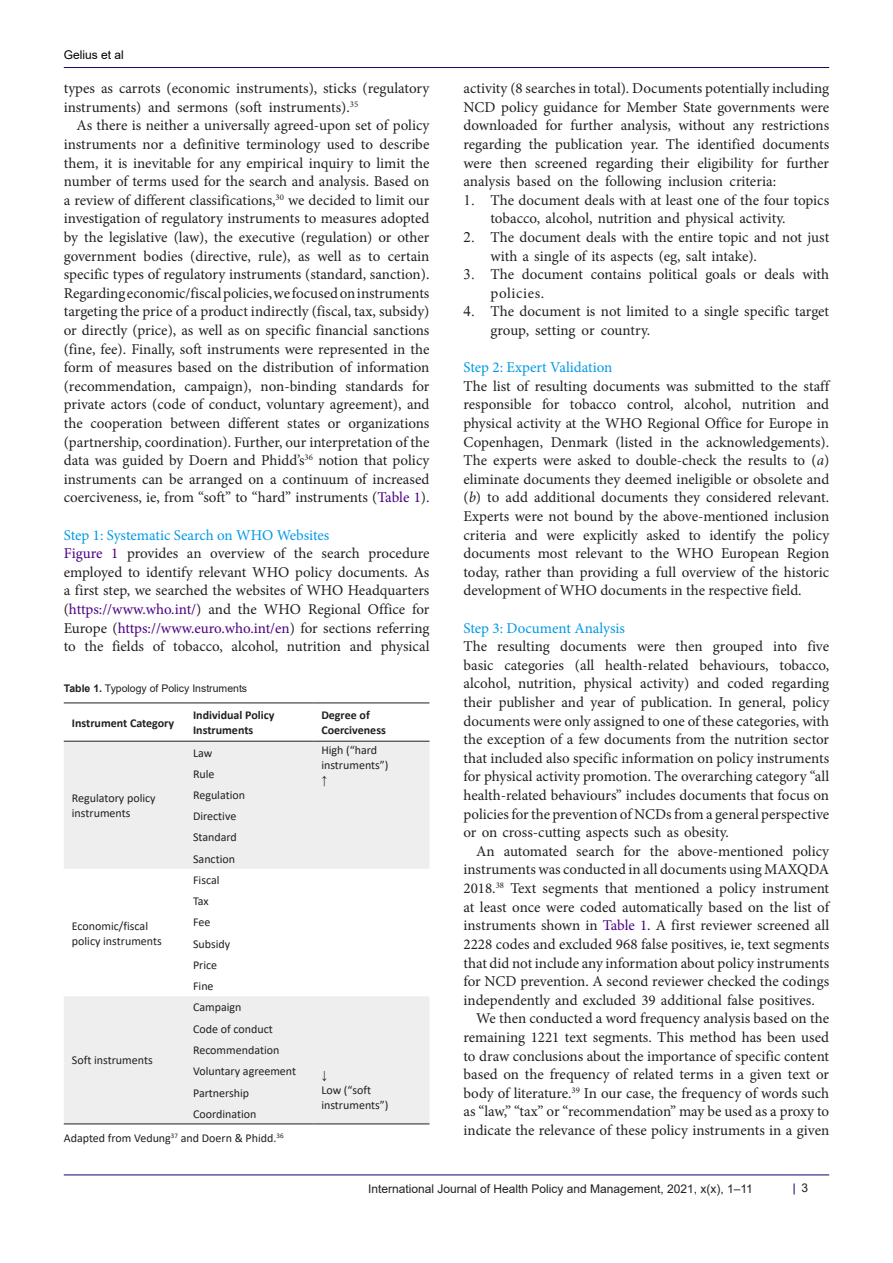
<style>
.page{position:relative;width:893px;height:1263px;background:#fff}
.page>*{position:absolute;margin:0;border:0;box-sizing:border-box;transform-origin:0 0}
.t1{font:15px/18.6px "Minion Pro";color:#231f20;text-align:justify}
.t2{font:15px "Minion Pro";color:#0099e5}
.t3{font:12px/15px "Calibri";color:#231f20}
.t4{font:700 12px/15px "Calibri";color:#231f20}
.t5{font:12px "Arial";color:#231f20}
.t6{font:12px "Arial";color:#000001}
.t7{font:12px "Times New Roman";color:#231f20}
.t8{font:10.5px "Arial";color:#231f20}
.s1{color:#4b0082}
.s2{font-weight:700}
.s3{font-style:italic}
</style>
<div class="page">
<hr style="left:64px;top:67px;width:765px;height:1px;background:#190066">
<hr style="left:64px;top:1175px;width:765px;height:1px;background:#190066">
<svg style="left:64px;top:742px;width:365px;height:381px;fill:#eee"></svg>
<hr style="left:64px;top:702px;width:121px;height:1px;background:#231f20">
<hr style="left:185px;top:702px;width:128px;height:1px;background:#231f20">
<hr style="left:313px;top:702px;width:116px;height:1px;background:#231f20">
<hr style="left:64px;top:741px;width:121px;height:1px;background:#231f20">
<hr style="left:185px;top:741px;width:128px;height:1px;background:#231f20">
<hr style="left:313px;top:741px;width:116px;height:1px;background:#231f20">
<hr style="left:64px;top:1123px;width:121px;height:1px;background:#231f20">
<hr style="left:185px;top:1123px;width:128px;height:1px;background:#231f20">
<hr style="left:313px;top:1123px;width:116px;height:1px;background:#231f20">
<p class="t6" style="left:64px;top:46px;width:62px">Gelius et al</p>
<p class="t1" style="left:64px;top:79px;width:367px">types as carrots (economic instruments), sticks (regulatory instruments) and sermons (soft instruments).<sup>35</sup></p>
<p class="t1" style="left:64px;top:116px;width:367px;text-indent:13px">As there is neither a universally agreed-upon set of policy instruments nor a definitive terminology used to describe them, it is inevitable for any empirical inquiry to limit the number of terms used for the search and analysis. Based on a review of different classifications,<sup>30</sup> we decided to limit our investigation of regulatory instruments to measures adopted by the legislative (law), the executive (regulation) or other government bodies (directive, rule), as well as to certain specific types of regulatory instruments (standard, sanction).<br>Regarding economic/fiscal policies, we focused on instruments targeting the price of a product indirectly (fiscal, tax, subsidy) or directly (price), as well as on specific financial sanctions (fine, fee). Finally, soft instruments were represented in the form of measures based on the distribution of information (recommendation, campaign), non-binding standards for private actors (code of conduct, voluntary agreement), and the cooperation between different states or organizations (partnership, coordination). Further, our interpretation of the data was guided by Doern and Phidd’s<sup>36</sup> notion that policy instruments can be arranged on a continuum of increased coerciveness, ie, from “soft” to “hard” instruments (<span class="s1">Table 1</span>).</p>
<p class="t2" style="left:64px;top:525px;width:267px">Step 1: Systematic Search on WHO Websites</p>
<p class="t1" style="left:64px;top:544px;width:367px"><span class="s1">Figure 1</span> provides an overview of the search procedure employed to identify relevant WHO policy documents. As a first step, we searched the websites of WHO Headquarters (<span class="s1">https://www.who.int/</span>) and the WHO Regional Office for Europe (<span class="s1">https://www.euro.who.int/en</span>) for sections referring to the fields of tobacco, alcohol, nutrition and physical</p>
<p class="t8" style="left:64px;top:681px;width:185px"><span class="s2">Table 1.</span> Typology of Policy Instruments</p>
<p class="t4" style="left:72px;top:715px;width:104px">Instrument Category</p>
<p class="t4" style="left:193px;top:707px;width:83px">Individual Policy<br>Instruments</p>
<p class="t4" style="left:321px;top:707px;width:66px">Degree of<br>Coerciveness</p>
<p class="t3" style="left:72px;top:790px;width:85px">Regulatory policy instruments</p>
<p class="t3" style="left:72px;top:918px;width:91px">Economic/fiscal policy instruments</p>
<p class="t3" style="left:193px;top:745px;width:21px">Law</p>
<p class="t3" style="left:321px;top:743px;width:69px">High (“hard instruments”)</p>
<p class="t7" style="left:321px;top:772px;width:7px">↑</p>
<p class="t3" style="left:193px;top:766px;width:23px">Rule</p>
<p class="t3" style="left:193px;top:787px;width:54px">Regulation</p>
<p class="t3" style="left:193px;top:808px;width:45px">Directive</p>
<p class="t3" style="left:193px;top:829px;width:45px">Standard</p>
<p class="t3" style="left:193px;top:851px;width:44px">Sanction</p>
<p class="t3" style="left:193px;top:872px;width:28px">Fiscal</p>
<p class="t3" style="left:193px;top:893px;width:17px">Tax</p>
<p class="t3" style="left:193px;top:915px;width:19px">Fee</p>
<p class="t3" style="left:193px;top:936px;width:39px">Subsidy</p>
<p class="t3" style="left:193px;top:957px;width:26px">Price</p>
<p class="t3" style="left:193px;top:978px;width:22px">Fine</p>
<p class="t3" style="left:193px;top:1000px;width:50px">Campaign</p>
<p class="t3" style="left:193px;top:1021px;width:81px">Code of conduct</p>
<p class="t3" style="left:193px;top:1042px;width:88px">Recommendation</p>
<p class="t3" style="left:193px;top:1063px;width:105px">Voluntary agreement</p>
<p class="t3" style="left:193px;top:1085px;width:58px">Partnership</p>
<p class="t3" style="left:193px;top:1106px;width:65px">Coordination</p>
<p class="t3" style="left:64px;top:1130px;width:221px">Adapted from Vedung<sup>37</sup> and Doern &amp; Phidd.<sup>36</sup></p>
<p class="t3" style="left:72px;top:1053px;width:82px">Soft instruments</p>
<p class="t7" style="left:321px;top:1066px;width:7px">↓</p>
<p class="t3" style="left:321px;top:1082px;width:69px">Low (“soft instruments”)</p>
<p class="t1" style="left:463px;top:79px;width:367px">activity (8 searches in total). Documents potentially including NCD policy guidance for Member State governments were downloaded for further analysis, without any restrictions regarding the publication year. The identified documents were then screened regarding their eligibility for further analysis based on the following inclusion criteria:</p>
<p class="t1" style="left:490px;top:191px;width:340px">The document deals with at least one of the four topics tobacco, alcohol, nutrition and physical activity.</p>
<p class="t1" style="left:490px;top:228px;width:340px">The document deals with the entire topic and not just with a single of its aspects (eg, salt intake).</p>
<p class="t1" style="left:490px;top:265px;width:340px;text-indent:-27px">✓ The document contains political goals or deals with policies.</p>
<p class="t1" style="left:490px;top:302px;width:340px;text-indent:-27px">✔ The document is not limited to a single specific target group, setting or country.</p>
<p class="t2" style="left:463px;top:357px;width:150px">Step 2: Expert Validation</p>
<p class="t1" style="left:463px;top:377px;width:367px">The list of resulting documents was submitted to the staff responsible for tobacco control, alcohol, nutrition and physical activity at the WHO Regional Office for Europe in Copenhagen, Denmark (listed in the acknowledgements).<br>The experts were asked to double-check the results to (<span class="s3">a</span>) eliminate documents they deemed ineligible or obsolete and (<span class="s3">b</span>) to add additional documents they considered relevant.<br>Experts were not bound by the above-mentioned inclusion criteria and were explicitly asked to identify the policy documents most relevant to the WHO European Region today, rather than providing a full overview of the historic development of WHO documents in the respective field.</p>
<p class="t2" style="left:463px;top:618px;width:163px">Step 3: Document Analysis</p>
<p class="t1" style="left:463px;top:637px;width:367px">The resulting documents were then grouped into five basic categories (all health-related behaviours, tobacco, alcohol, nutrition, physical activity) and coded regarding their publisher and year of publication. In general, policy documents were only assigned to one of these categories, with the exception of a few documents from the nutrition sector that included also specific information on policy instruments for physical activity promotion. The overarching category “all health-related behaviours” includes documents that focus on policies for the prevention of NCDs from a general perspective or on cross-cutting aspects such as obesity.</p>
<p class="t1" style="left:463px;top:842px;width:367px;text-indent:13px">An automated search for the above-mentioned policy instruments was conducted in all documents using MAXQDA 2018.<sup>38</sup> Text segments that mentioned a policy instrument at least once were coded automatically based on the list of instruments shown in <span class="s1">Table 1</span>. A first reviewer screened all 2228 codes and excluded 968 false positives, ie, text segments that did not include any information about policy instruments for NCD prevention. A second reviewer checked the codings independently and excluded 39 additional false positives.</p>
<p class="t1" style="left:463px;top:1009px;width:367px;text-indent:13px">We then conducted a word frequency analysis based on the remaining 1221 text segments. This method has been used to draw conclusions about the importance of specific content based on the frequency of related terms in a given text or body of literature.<sup>39</sup> In our case, the frequency of words such as “law,” “tax” or “recommendation” may be used as a proxy to indicate the relevance of these policy instruments in a given</p>
<p class="t5" style="left:368px;top:1180px;width:386px">International Journal of Health Policy and Management, 2021, x(x), 1–11</p>
<p class="t5" style="left:801px;top:1180px;width:8px">3</p>
</div>
